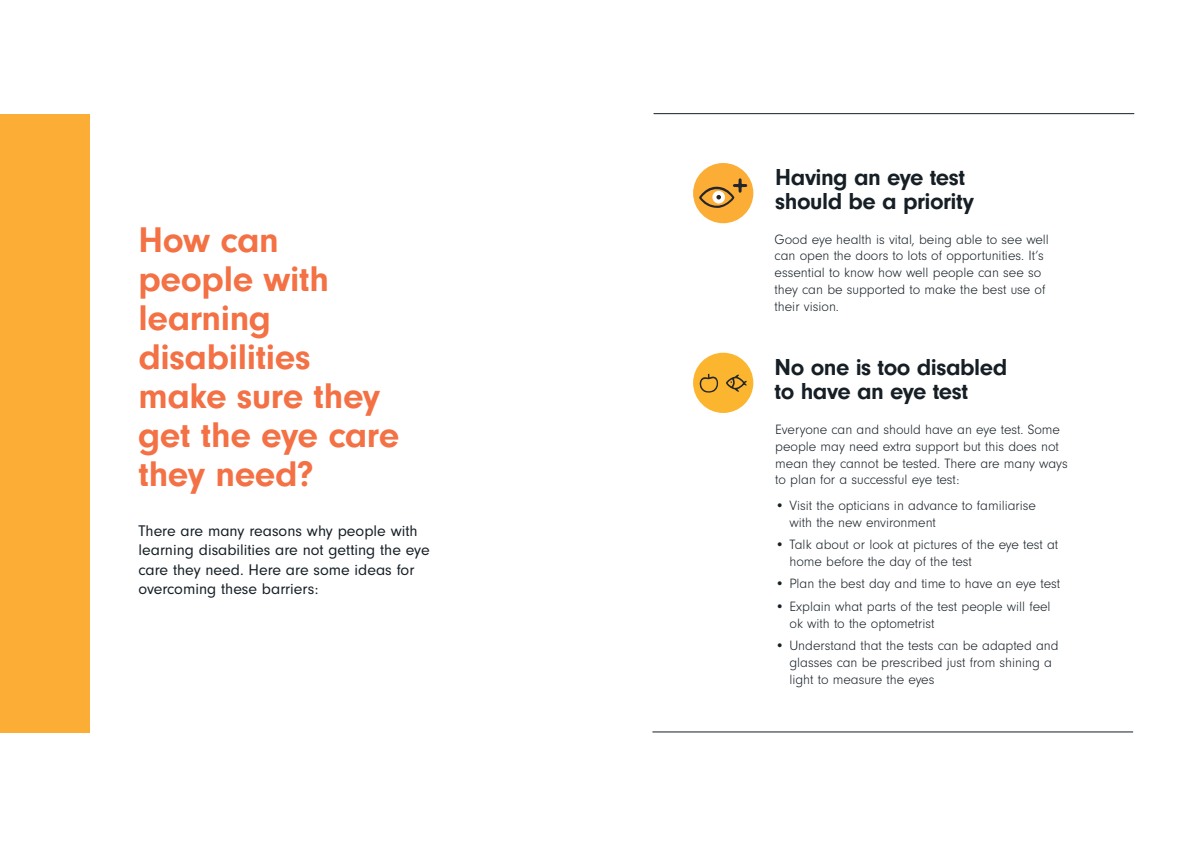
<style>
.page{position:relative;width:1191px;height:842px;background:#fff}
.page>*{position:absolute;margin:0;border:0;box-sizing:border-box;transform-origin:0 0}
.section_title{font:700 37px/39px "Neuzeit Gro";letter-spacing:-.01em;color:#f37144}
.Heading{font:700 24px/24px "Neuzeit Gro";letter-spacing:-.02em;color:#161f25}
.Intro_body_text{font:16px/19.2px "Neuzeit Gro";color:#161f25}
.Body_text{font:300 14px/16.8px "Neuzeit Gro";color:#161f25}
</style>
<div class="page">
<div style="left:0;top:114px;width:89px;height:618px;background:#fbad36"></div>
<div style="left:693px;top:353px;width:60px;height:60px;background:#fcb52e;border-radius:50%"></div>
<svg style="left:726px;top:375px;width:21px;height:17px"></svg>
<svg style="left:699px;top:374px;width:20px;height:19px"></svg>
<div style="left:693px;top:163px;width:60px;height:60px;background:#fbad36;border-radius:50%"></div>
<svg style="left:699px;top:178px;width:48px;height:30px"></svg>
<hr style="left:653px;top:113px;width:481px;height:1px;background:#161f25">
<hr style="left:652px;top:732px;width:481px;height:1px;background:#161f25">
<p class="section_title" style="left:138px;top:221px;width:262px">How can people with learning disabilities make sure they get the eye care they need?</p>
<p class="Intro_body_text" style="left:138px;top:522px;width:293px">There are many reasons why people with learning disabilities are not getting the eye care they need. Here are some ideas for overcoming these barriers:</p>
<p class="Heading" style="left:775px;top:165px;width:200px">Having an eye test should be a priority</p>
<p class="Body_text" style="left:774px;top:231px;width:276px">Good eye health is vital, being able to see well can open the doors to lots of opportunities. It’s essential to know how well people can see so they can be supported to make the best use of their vision.</p>
<p class="Heading" style="left:774px;top:355px;width:234px">No one is too disabled to have an eye test</p>
<p class="Body_text" style="left:775px;top:421px;width:294px">Everyone can and should have an eye test. Some people may need extra support but this does not mean they cannot be tested. There are many ways to plan for a successful eye test:</p>
<p class="Body_text" style="left:789px;top:497px;width:248px;text-indent:-14px">• Visit the opticians in advance to familiarise with the new environment</p>
<p class="Body_text" style="left:789px;top:536px;width:270px;text-indent:-14px">• Talk about or look at pictures of the eye test at home before the day of the test</p>
<p class="Body_text" style="left:775px;top:576px;width:286px">• Plan the best day and time to have an eye test</p>
<p class="Body_text" style="left:789px;top:598px;width:262px;text-indent:-14px">• Explain what parts of the test people will feel ok with to the optometrist</p>
<p class="Body_text" style="left:789px;top:637px;width:271px;text-indent:-14px">• Understand that the tests can be adapted and glasses can be prescribed just from shining a light to measure the eyes</p>
</div>
